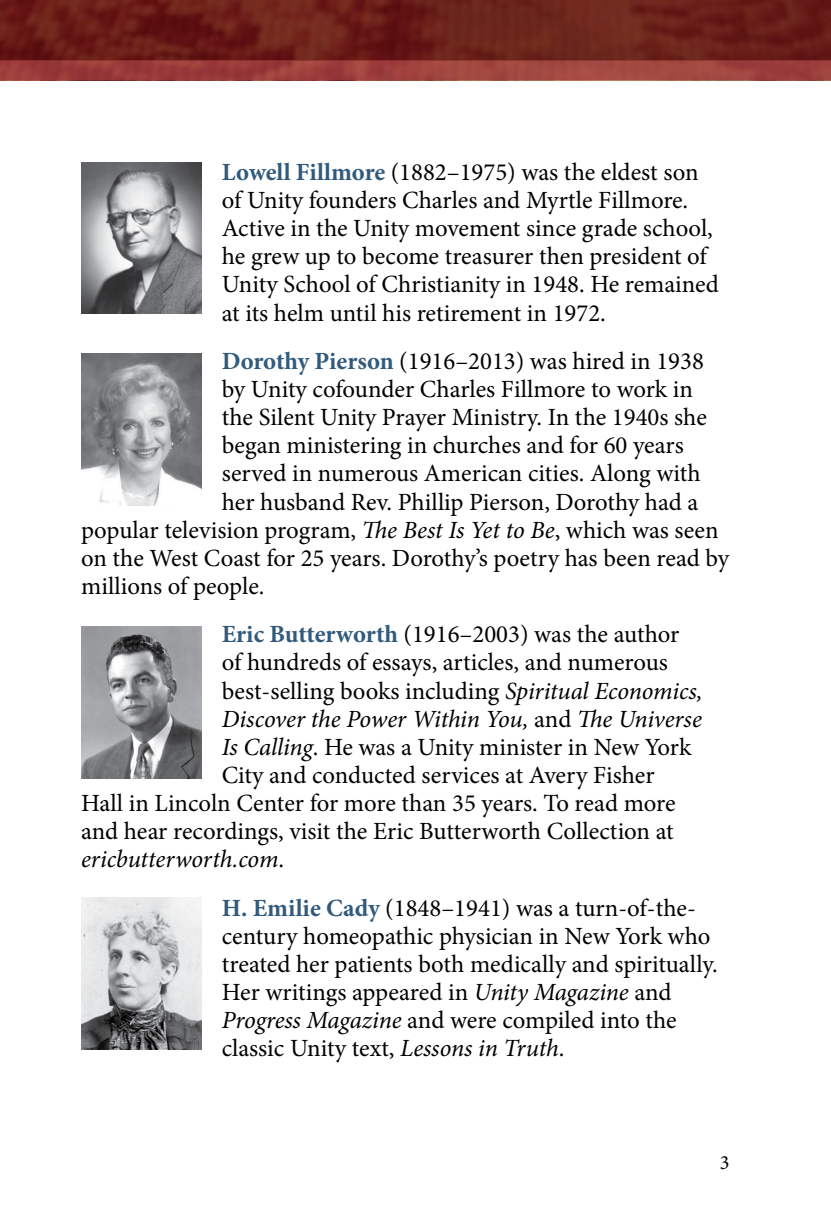
<style>
.page{position:relative;width:831px;height:1215px;background:#fff}
.page>*{position:absolute;margin:0;border:0;box-sizing:border-box;transform-origin:0 0}
.t1{font:24.75px/28.1px "Minion Pro";color:#000}
.t2{font:italic 24.75px "Minion Pro";letter-spacing:-.005em;color:#000}
.t3{font:20.25px "Minion Pro";color:#000}
.s1{font-weight:700;color:#315a7c}
.s2{font-style:italic}
.s3{font-style:normal}
</style>
<div class="page">
<img style="left:81px;top:162px;width:120px;height:152px">
<img style="left:81px;top:353px;width:120px;height:152px">
<img style="left:81px;top:627px;width:120px;height:151px">
<img style="left:81px;top:898px;width:120px;height:151px">
<svg style="left:0;top:0;width:830px;height:61px;background:#691f19"></svg>
<div style="left:0;top:61px;width:830px;height:19px;background:#9e3a3b"></div>
<p class="t1" style="left:222px;top:158px;width:498px"><span class="s1">Lowell Fillmore</span> (1882–1975) was the eldest son of Unity founders Charles and Myrtle Fillmore.<br>Active in the Unity movement since grade school, he grew up to become treasurer then president of Unity School of Christianity in 1948. He remained at its helm until his retirement in 1972.</p>
<p class="t1" style="left:222px;top:347px;width:483px"><span class="s1">Dorothy Pierson</span> (1916–2013) was hired in 1938</p>
<p class="t1" style="left:222px;top:375px;width:472px">by Unity cofounder Charles Fillmore to work in</p>
<p class="t1" style="left:222px;top:403px;width:486px">the Silent Unity Prayer Ministry. In the 1940s she</p>
<p class="t1" style="left:222px;top:431px;width:463px">began ministering in churches and for 60 years</p>
<p class="t1" style="left:222px;top:460px;width:480px">served in numerous American cities. Along with</p>
<p class="t1" style="left:222px;top:488px;width:478px">her husband Rev. Phillip Pierson, Dorothy had a</p>
<p class="t1" style="left:81px;top:516px;width:639px">popular television program, <span class="s2">The Best Is Yet to Be</span>, which was seen</p>
<p class="t1" style="left:81px;top:544px;width:649px">on the West Coast for 25 years. Dorothy’s poetry has been read by</p>
<p class="t1" style="left:81px;top:572px;width:185px">millions of people.</p>
<p class="t1" style="left:222px;top:620px;width:459px"><span class="s1">Eric Butterworth</span> (1916–2003) was the author</p>
<p class="t1" style="left:222px;top:649px;width:447px">of hundreds of essays, articles, and numerous</p>
<p class="t1" style="left:222px;top:677px;width:482px">best-selling books including <span class="s2">Spiritual Economics,</span></p>
<p class="t2" style="left:222px;top:702px;width:481px">Discover the Power Within You, <span class="s3">and</span> The Universe</p>
<p class="t1" style="left:222px;top:733px;width:471px"><span class="s2">Is Calling</span>. He was a Unity minister in New York</p>
<p class="t1" style="left:222px;top:761px;width:434px">City and conducted services at Avery Fisher</p>
<p class="t1" style="left:81px;top:789px;width:596px">Hall in Lincoln Center for more than 35 years. To read more</p>
<p class="t1" style="left:81px;top:817px;width:594px">and hear recordings, visit the Eric Butterworth Collection at</p>
<p class="t2" style="left:81px;top:842px;width:204px">ericbutterworth.com<span class="s3">.</span></p>
<p class="t1" style="left:222px;top:894px;width:497px"><span class="s1">H. Emilie Cady</span> (1848–1941) was a turn-of-the&shy;century homeopathic physician in New York who treated her patients both medically and spiritually.<br>Her writings appeared in <span class="s2">Unity Magazine</span> and <span class="s2">Progress Magazine</span> and were compiled into the classic Unity text, <span class="s2">Lessons in Truth</span>.</p>
<p class="t3" style="left:719px;top:1149px;width:11px">3</p>
</div>
